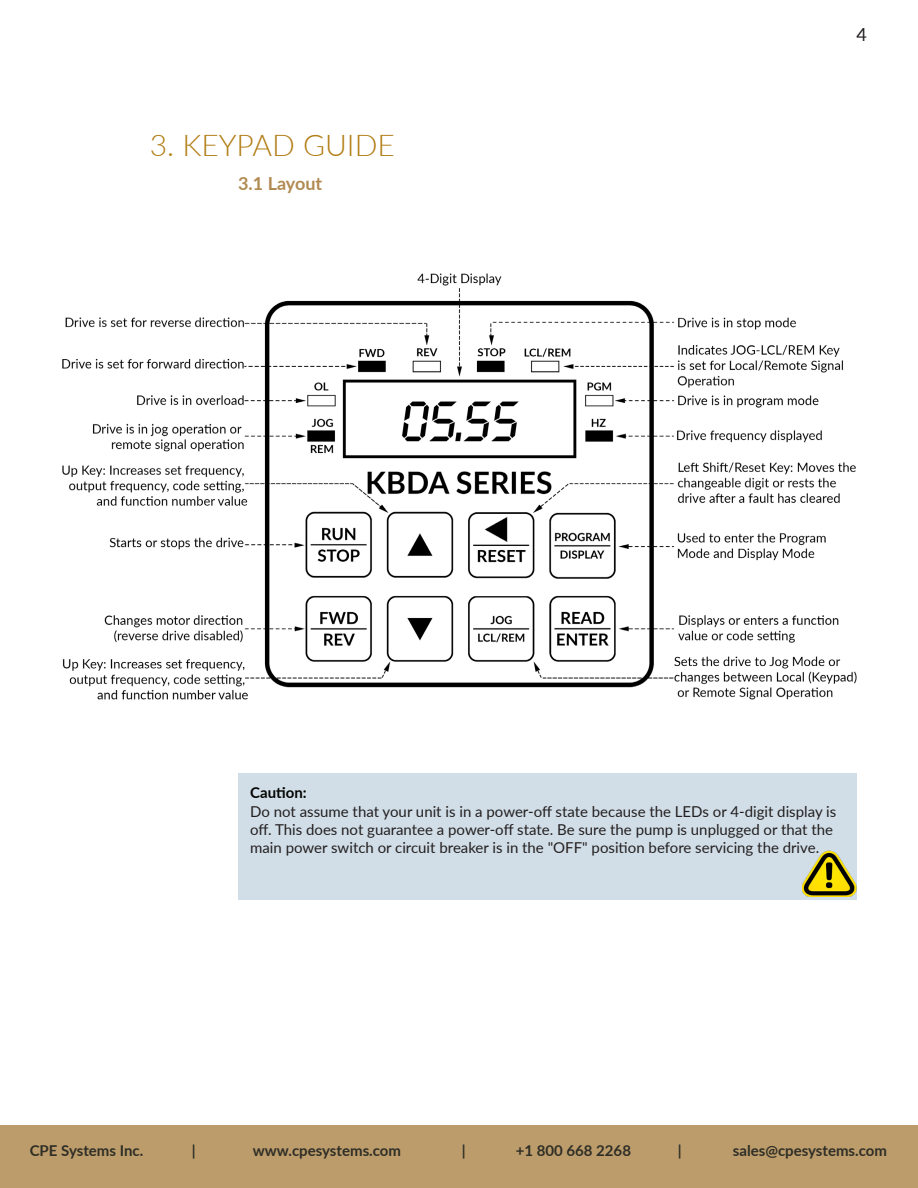
<style>
.page{position:relative;width:918px;height:1188px;background:#fff}
.page>*{position:absolute;margin:0;border:0;box-sizing:border-box;transform-origin:0 0}
.Title_1{font:300 30px "Lato";color:#b17d15}
.Subtitle{font:700 18px "Lato";color:#b18a52}
.t1{font:18px "Lato";color:#231f20}
.t2{font:15px/18px "Lato";color:#231f20}
.t3{font:700 15px "Lato";color:#2e2e26}
.t4{font:700 15px "Lato";color:#040503}
</style>
<div class="page">
<div style="left:0;top:1126px;width:918px;height:62px;background:#bc9c6b"></div>
<div style="left:238px;top:774px;width:618px;height:126px;background:#d1dee7"></div>
<img style="left:802px;top:850px;width:54px;height:46px">
<img style="left:63px;top:273px;width:793px;height:427px">
<p class="Title_1" style="left:150px;top:125px;width:247px">3. KEYPAD GUIDE</p>
<p class="Subtitle" style="left:238px;top:170px;width:86px">3.1 Layout</p>
<p class="t1" style="left:856px;top:22px;width:12px">4</p>
<p class="t4" style="left:250px;top:781px;width:58px">Caution:</p>
<p class="t2" style="left:250px;top:802px;width:588px">Do not assume that your unit is in a power-off state because the LEDs or 4-digit display is off. This does not guarantee a power-off state. Be sure the pump is unplugged or that the main power switch or circuit breaker is in the "OFF" position before servicing the drive.</p>
<p class="t3" style="left:30px;top:1139px;width:115px">CPE Systems Inc.</p>
<p class="t3" style="left:192px;top:1139px;width:5px">|</p>
<p class="t3" style="left:253px;top:1139px;width:150px">www.cpesystems.com</p>
<p class="t3" style="left:462px;top:1139px;width:5px">|</p>
<p class="t3" style="left:516px;top:1139px;width:117px">+1 800 668 2268</p>
<p class="t3" style="left:678px;top:1139px;width:5px">|</p>
<p class="t3" style="left:733px;top:1139px;width:156px">sales@cpesystems.com</p>
</div>
